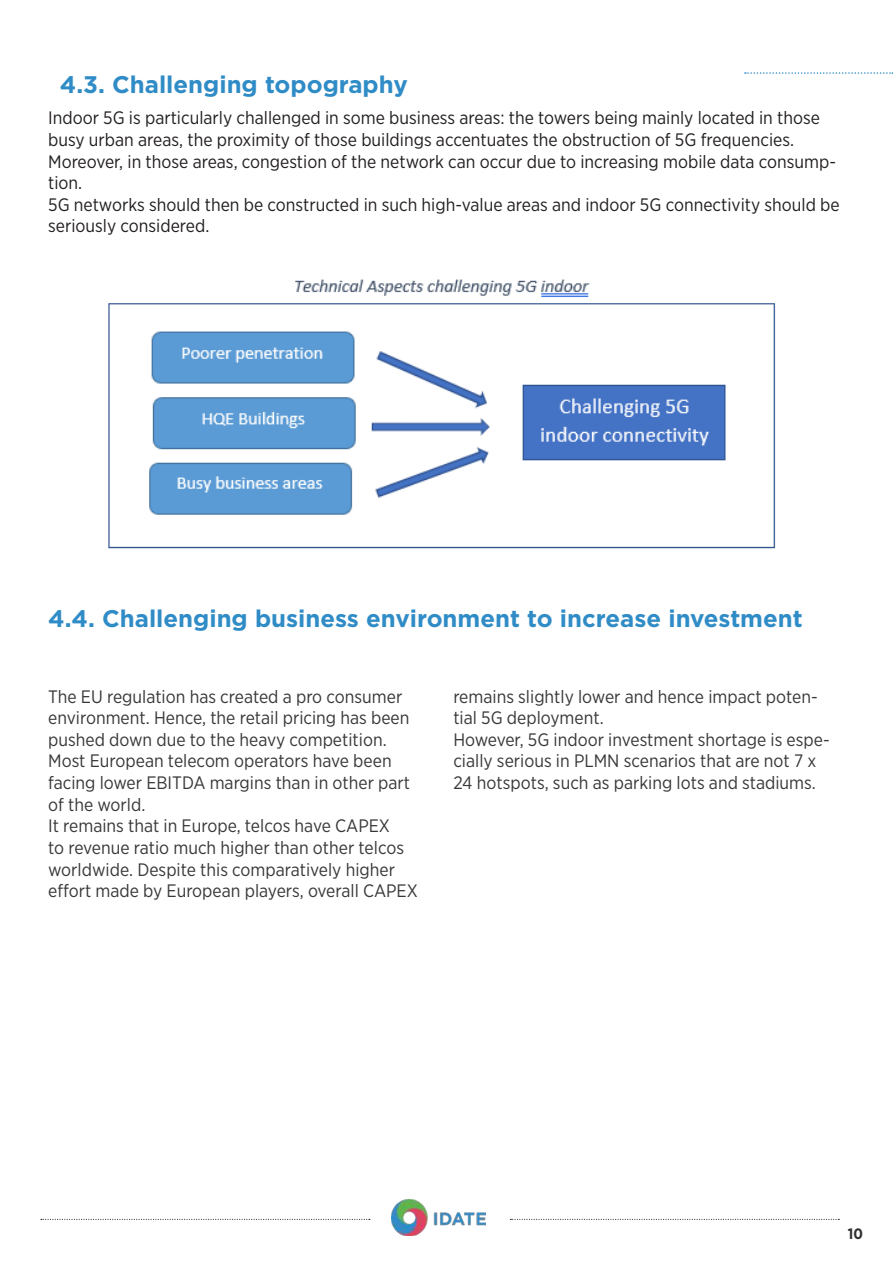
<style>
.page{position:relative;width:893px;height:1263px;background:#fff}
.page>*{position:absolute;margin:0;border:0;box-sizing:border-box;transform-origin:0 0}
.t1{font:700 24px "Gotham";color:#308cc6}
.t2{font:18px/21.6px "Gotham Narrow";color:#383839}
.t3{font:18px/21.6px "Gotham Narrow";color:#231f20}
.t4{font:700 15px "Gotham Narrow";color:#312f30}
</style>
<div class="page">
<img style="left:391px;top:1200px;width:94px;height:36px">
<svg style="left:745px;top:72px;width:148px;height:2px"></svg>
<svg style="left:41px;top:1219px;width:329px;height:1px"></svg>
<svg style="left:510px;top:1219px;width:329px;height:1px"></svg>
<img style="left:108px;top:279px;width:668px;height:270px">
<h1 class="t1" style="left:60px;top:69px;width:349px">4.3. Challenging topography</h1>
<p class="t3" style="left:48px;top:107px;width:793px">Indoor 5G is particularly challenged in some business areas: the towers being mainly located in those busy urban areas, the proximity of those buildings accentuates the obstruction of 5G frequencies.<br>Moreover, in those areas, congestion of the network can occur due to increasing mobile data consump&shy;tion.<br>5G networks should then be constructed in such high-value areas and indoor 5G connectivity should be seriously considered.</p>
<h1 class="t1" style="left:48px;top:603px;width:756px">4.4. Challenging business environment to increase investment</h1>
<p class="t2" style="left:48px;top:685px;width:371px">The EU regulation has created a pro consumer environment. Hence, the retail pricing has been pushed down due to the heavy competition.<br>Most European telecom operators have been facing lower EBITDA margins than in other part of the world.<br>It remains that in Europe, telcos have CAPEX<br>to revenue ratio much higher than other telcos worldwide. Despite this comparatively higher effort made by European players, overall CAPEX</p>
<p class="t2" style="left:453px;top:685px;width:378px">remains slightly lower and hence impact poten&shy;tial 5G deployment.<br>However, 5G indoor investment shortage is espe&shy;cially serious in PLMN scenarios that are not 7 x 24 hotspots, such as parking lots and stadiums.</p>
<p class="t4" style="left:848px;top:1224px;width:17px">10</p>
</div>
